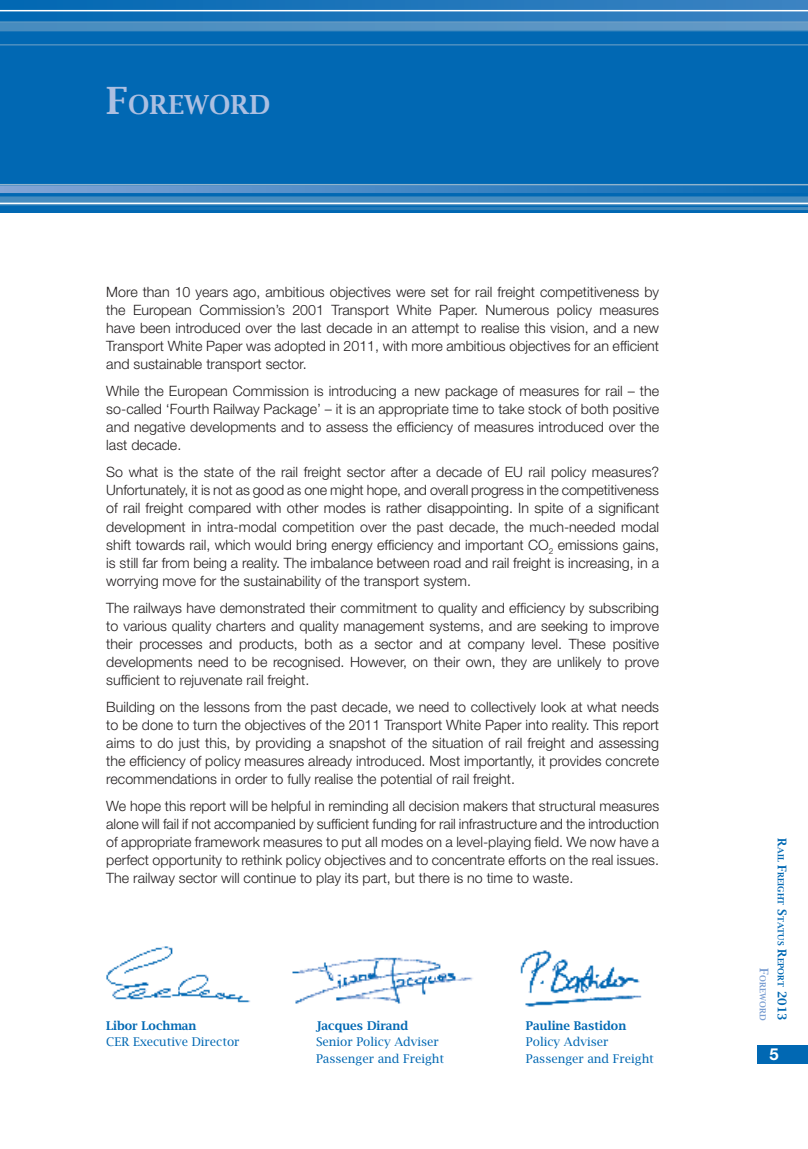
<style>
.page{position:relative;width:808px;height:1149px;background:#fff}
.page>*{position:absolute;margin:0;border:0;box-sizing:border-box;transform-origin:0 0}
.t1{font:26.25px "Lucida Bright Demibold";color:#acbfe1}
.t2{font:700 16.5px "Helvetica Neue LT Std";color:#fff}
.t3{font:300 14.25px/18px "Helvetica Neue LT Std";color:#231f20;text-align:justify}
.t4{font:12px/16.5px "Lucida Bright";color:#0168b3}
.t5{font:12px "Lucida Bright Demibold";color:#0168b3}
.t6{font:8.4px/18px "Lucida Bright Demibold";color:#0168b3;text-align:right}
.s1{font-size:37.5px}
.s2{font-size:12px}
.s3{font-size:12px;color:#7c9fd2}
.s4{color:#7c9fd2}
</style>
<div class="page">
<div style="left:0;top:0;width:808px;height:213px;background:#0168b3"></div>
<hr style="left:0;top:184px;width:808px;height:1px;background:#91b3cc">
<svg style="left:0;top:185px;width:808px;height:8px;background:#4688c4"></svg>
<hr style="left:0;top:207px;width:808px;height:3px;background:#91b3cc">
<div style="left:0;top:0;width:808px;height:30px;background:linear-gradient(to right,#0168b3,#3c83c2)"></div>
<div style="left:0;top:196px;width:808px;height:9px;background:#478cbf"></div>
<hr style="left:0;top:44px;width:808px;height:2px;background:#91b3cc">
<hr style="left:0;top:202px;width:808px;height:2px;background:#fff">
<svg style="left:0;top:23px;width:808px;height:8px;background:#5392c1"></svg>
<hr style="left:0;top:21px;width:808px;height:2px;background:#91b3cc">
<hr style="left:0;top:10px;width:808px;height:1px;background:#fff">
<img style="left:520px;top:950px;width:122px;height:57px">
<img style="left:292px;top:957px;width:181px;height:47px">
<img style="left:106px;top:946px;width:145px;height:57px">
<div style="left:757px;top:1044px;width:51px;height:19px;background:#0168b3"></div>
<h1 class="t1" style="left:106px;top:89px;width:165px"><span class="s1">F</span>OREWORD</h1>
<p class="t3" style="left:106px;top:283px;width:554px">More than 10 years ago, ambitious objectives were set for rail freight competitiveness by the European Commission’s 2001 Transport White Paper. Numerous policy measures have been introduced over the last decade in an attempt to realise this vision, and a new Transport White Paper was adopted in 2011, with more ambitious objectives for an efficient and sustainable transport sector.</p>
<p class="t3" style="left:106px;top:382px;width:554px">While the European Commission is introducing a new package of measures for rail – the so-called ‘Fourth Railway Package’ – it is an appropriate time to take stock of both positive and negative developments and to assess the efficiency of measures introduced over the last decade.</p>
<p class="t3" style="left:106px;top:463px;width:554px">So what is the state of the rail freight sector after a decade of EU rail policy measures?<br>Unfortunately, it is not as good as one might hope, and overall progress in the competitiveness of rail freight compared with other modes is rather disappointing. In spite of a significant development in intra-modal competition over the past decade, the much-needed modal shift towards rail, which would bring energy efficiency and important CO<sub>2</sub> emissions gains, is still far from being a reality. The imbalance between road and rail freight is increasing, in a worrying move for the sustainability of the transport system.</p>
<p class="t3" style="left:106px;top:598px;width:554px">The railways have demonstrated their commitment to quality and efficiency by subscribing to various quality charters and quality management systems, and are seeking to improve their processes and products, both as a sector and at company level. These positive developments need to be recognised. However, on their own, they are unlikely to prove sufficient to rejuvenate rail freight.</p>
<p class="t3" style="left:106px;top:697px;width:554px">Building on the lessons from the past decade, we need to collectively look at what needs to be done to turn the objectives of the 2011 Transport White Paper into reality. This report aims to do just this, by providing a snapshot of the situation of rail freight and assessing the efficiency of policy measures already introduced. Most importantly, it provides concrete recommendations in order to fully realise the potential of rail freight.</p>
<p class="t3" style="left:106px;top:796px;width:554px">We hope this report will be helpful in reminding all decision makers that structural measures alone will fail if not accompanied by sufficient funding for rail infrastructure and the introduction of appropriate framework measures to put all modes on a level-playing field. We now have a perfect opportunity to rethink policy objectives and to concentrate efforts on the real issues.<br>The railway sector will continue to play its part, but there is no time to waste.</p>
<p class="t6" style="left:790px;top:838px;width:184px;rotate:90deg"><span class="s2">R</span>AIL <span class="s2">F</span>REIGHT <span class="s2">S</span>TATUS <span class="s2">R</span>EPORT <span class="s2">2013<br></span><span class="s3">F</span><span class="s4">OREWORD</span></p>
<p class="t5" style="left:106px;top:1017px;width:92px">Libor Lochman</p>
<p class="t4" style="left:106px;top:1033px;width:135px">CER Executive Director</p>
<p class="t5" style="left:316px;top:1017px;width:94px">Jacques Dirand</p>
<p class="t4" style="left:316px;top:1033px;width:130px">Senior Policy Adviser<br>Passenger and Freight</p>
<p class="t5" style="left:526px;top:1017px;width:102px">Pauline Bastidon</p>
<p class="t4" style="left:526px;top:1033px;width:130px">Policy Adviser<br>Passenger and Freight</p>
<p class="t2" style="left:769px;top:1043px;width:11px">5</p>
</div>
